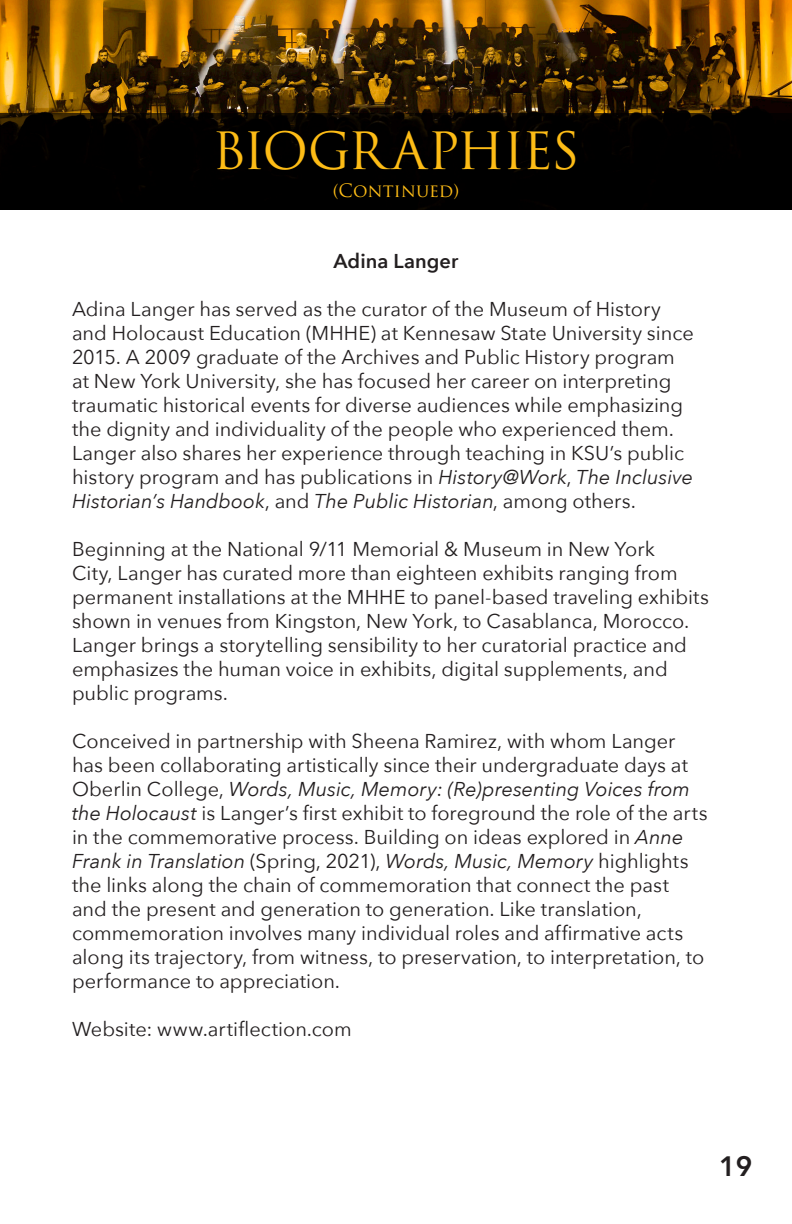
<style>
.page{position:relative;width:792px;height:1224px;background:#fff}
.page>*{position:absolute;margin:0;border:0;box-sizing:border-box;transform-origin:0 0}
.t1{font:50px "Trajan Pro";letter-spacing:-.04em;color:#fdbc16}
.t2{font:800 28px "Avenir";color:#231f20}
.Body_Text{font:20px/24px "Avenir Next";color:#231f20}
.Body_Text-2{font:600 20px "Avenir Next";letter-spacing:.005em;color:#231f20}
.t3{font:18px "Trajan Pro";color:#fdbc16}
.s1{font-style:italic}
</style>
<div class="page">
<img style="left:0;top:0;width:792px;height:113px">
<div style="left:0;top:113px;width:792px;height:96px;background:#000"></div>
<p class="t1" style="left:212px;top:119px;width:369px">BIOGRAPHIES</p>
<p class="t3" style="left:333px;top:179px;width:128px">(Continued)</p>
<p class="Body_Text-2" style="left:333px;top:244px;width:127px">Adina Langer</p>
<p class="Body_Text" style="left:72px;top:296px;width:623px">Adina Langer has served as the curator of the Museum of History and Holocaust Education (MHHE) at Kennesaw State University since 2015. A 2009 graduate of the Archives and Public History program at New York University, she has focused her career on interpreting traumatic historical events for diverse audiences while emphasizing the dignity and individuality of the people who experienced them.<br>Langer also shares her experience through teaching in KSU’s public history program and has publications in <span class="s1">History@Work</span>, <span class="s1">The Inclusive Historian’s Handbook</span>, and <span class="s1">The Public Historian</span>, among others.</p>
<p class="Body_Text" style="left:72px;top:536px;width:639px">Beginning at the National 9/11 Memorial &amp; Museum in New York<br>City, Langer has curated more than eighteen exhibits ranging from permanent installations at the MHHE to panel-based traveling exhibits shown in venues from Kingston, New York, to Casablanca, Morocco.<br>Langer brings a storytelling sensibility to her curatorial practice and emphasizes the human voice in exhibits, digital supplements, and public programs.</p>
<p class="Body_Text" style="left:72px;top:728px;width:637px">Conceived in partnership with Sheena Ramirez, with whom Langer has been collaborating artistically since their undergraduate days at Oberlin College, <span class="s1">Words, Music, Memory: (Re)presenting Voices from the Holocaust</span> is Langer’s first exhibit to foreground the role of the arts in the commemorative process. Building on ideas explored in <span class="s1">Anne Frank in Translation</span> (Spring, 2021), <span class="s1">Words, Music, Memory</span> highlights the links along the chain of commemoration that connect the past and the present and generation to generation. Like translation, commemoration involves many individual roles and affirmative acts along its trajectory, from witness, to preservation, to interpretation, to performance to appreciation.</p>
<p class="Body_Text" style="left:72px;top:1016px;width:281px">Website: www.artiflection.com</p>
<p class="t2" style="left:719px;top:1144px;width:35px">19</p>
</div>
